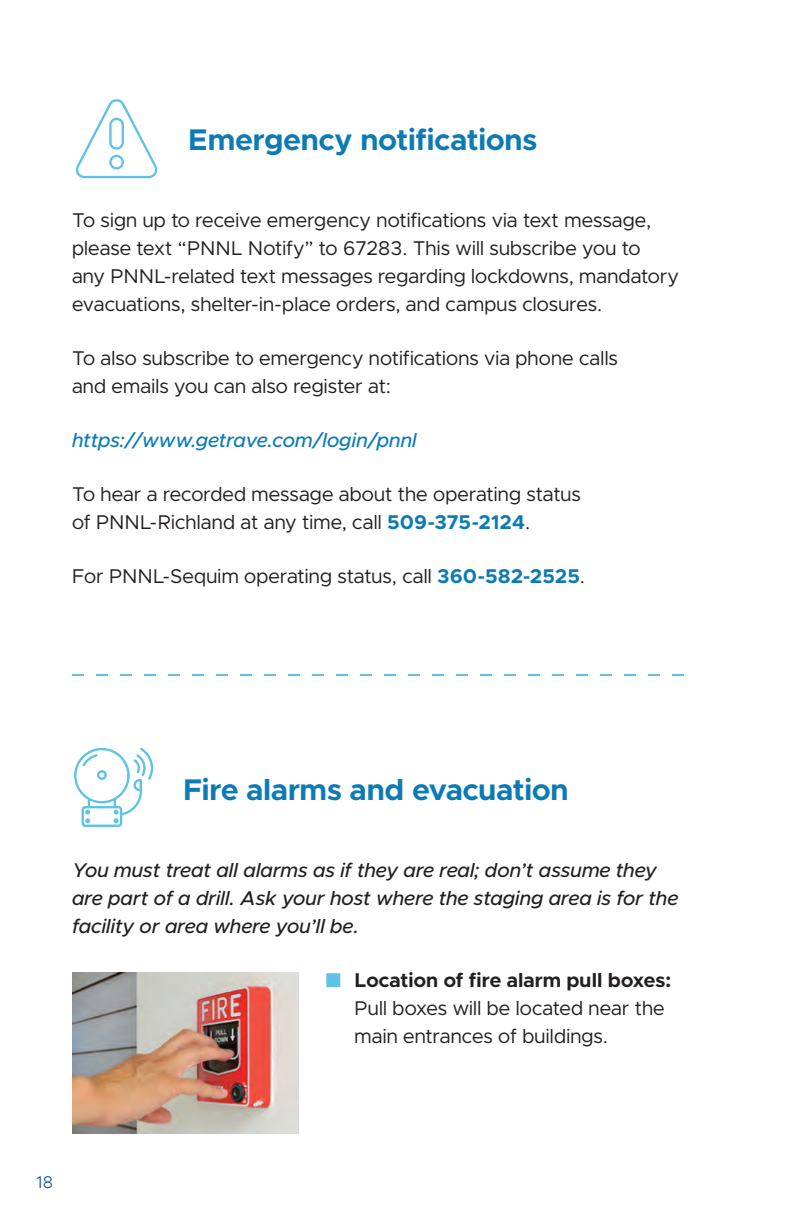
<style>
.page{position:relative;width:792px;height:1224px;background:#fff}
.page>*{position:absolute;margin:0;border:0;box-sizing:border-box;transform-origin:0 0}
.t1{font:700 30px "Metropolis";color:#0c7bb5}
.t2{font:20px/28px "Metropolis";letter-spacing:.01em;color:#231f20}
.t3{font:italic 500 20px/28px "Metropolis";letter-spacing:.01em;color:#231f20}
.t4{font:italic 500 20px "Metropolis";letter-spacing:.005em;color:#0c7bb5}
.t5{font:700 20px "Metropolis";letter-spacing:.005em;color:#231f20}
.t6{font:300 17px "Metropolis";color:#014c98}
.s1{font-weight:700;color:#0c7bb5}
</style>
<div class="page">
<svg style="left:75px;top:99px;width:83px;height:80px"></svg>
<div style="left:109px;top:118px;width:15px;height:32px;border:2px solid #5ec2e5;border-radius:6px"></div>
<div style="left:109px;top:155px;width:15px;height:15px;border:2px solid #5ec2e5;border-radius:50%"></div>
<div style="left:82px;top:806px;width:40px;height:21px;border:2px solid #5ec2e5;border-radius:2px"></div>
<svg style="left:74px;top:747px;width:80px;height:78px"></svg>
<img style="left:72px;top:972px;width:227px;height:162px">
<svg style="left:72px;top:674px;width:612px;height:2px"></svg>
<h1 class="t1" style="left:188px;top:121px;width:350px">Emergency notifications</h1>
<p class="t2" style="left:72px;top:206px;width:609px">To sign up to receive emergency notifications via text message, please text “PNNL Notify” to 67283. This will subscribe you to<br>any PNNL-related text messages regarding lockdowns, mandatory evacuations, shelter-in-place orders, and campus closures.</p>
<p class="t2" style="left:72px;top:344px;width:547px">To also subscribe to emergency notifications via phone calls and emails you can also register at:</p>
<p class="t4" style="left:72px;top:427px;width:346px">https://www.getrave.com/login/pnnl</p>
<p class="t2" style="left:72px;top:480px;width:510px">To hear a recorded message about the operating status of PNNL-Richland at any time, call <span class="s1">509-375-2124</span>.</p>
<p class="t2" style="left:72px;top:562px;width:514px">For PNNL-Sequim operating status, call <span class="s1">360-582-2525</span>.</p>
<h1 class="t1" style="left:183px;top:771px;width:387px">Fire alarms and evacuation</h1>
<p class="t3" style="left:72px;top:856px;width:608px">You must treat all alarms as if they are real; don’t assume they are part of a drill. Ask your host where the staging area is for the facility or area where you’ll be.</p>
<p class="t5" style="left:355px;top:967px;width:318px">Location of fire alarm pull boxes:</p>
<p class="t2" style="left:355px;top:994px;width:311px">Pull boxes will be located near the main entrances of buildings.</p>
<p class="t6" style="left:36px;top:1172px;width:18px">18</p>
</div>
